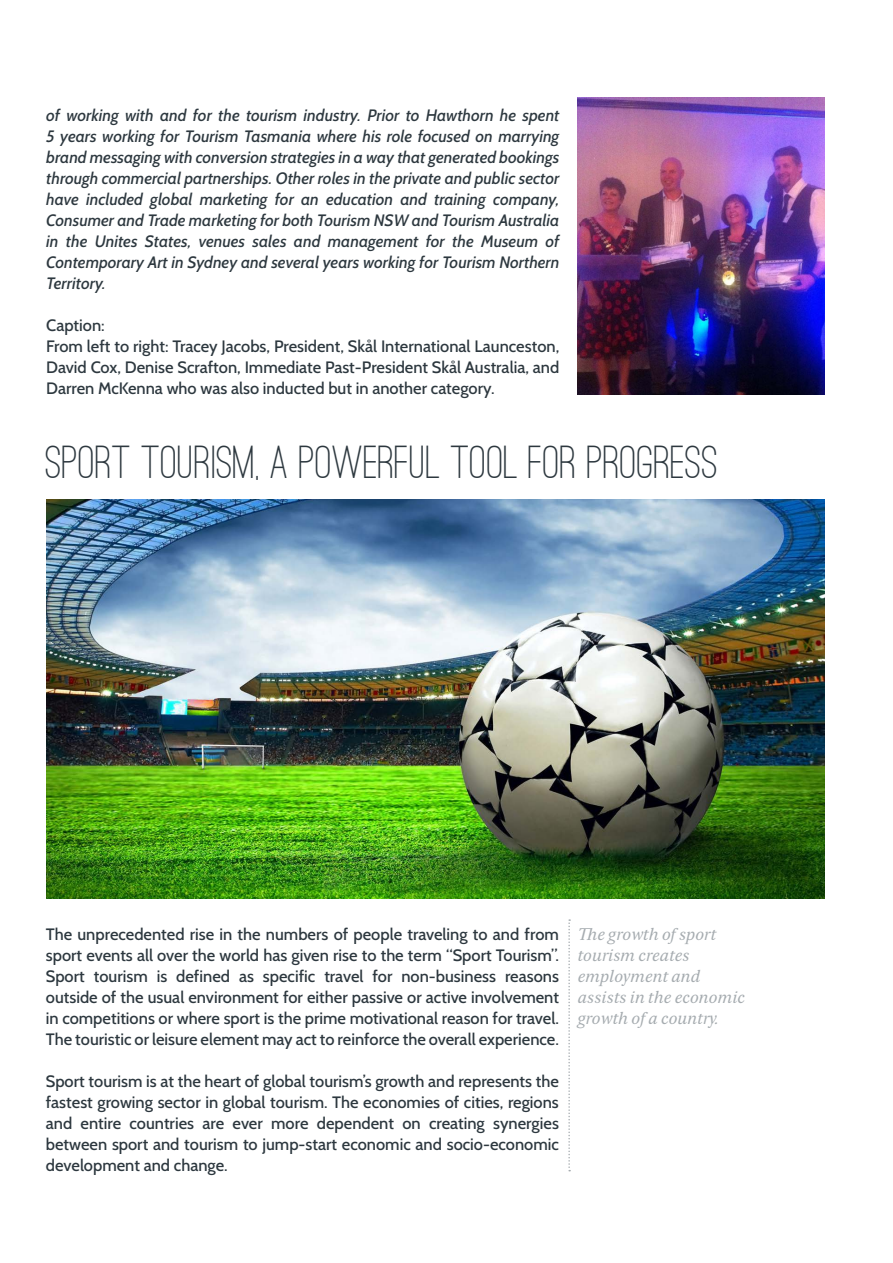
<style>
.page{position:relative;width:893px;height:1263px;background:#fff}
.page>*{position:absolute;margin:0;border:0;box-sizing:border-box;transform-origin:0 0}
.t1{font:500 48px "Ostrich Sans";color:#2d383f}
.t2{font:500 16.5px/21px "Cabin";color:#2d383f;text-align:justify}
.t3{font:italic 500 16.5px/21px "Cabin";color:#2d383f;text-align:justify}
.t4{font:italic 16.5px/21px "Serif 12 Beta";color:#a6acb0}
</style>
<div class="page">
<img style="left:577px;top:98px;width:248px;height:296px">
<svg style="left:568px;top:919px;width:2px;height:252px"></svg>
<img style="left:46px;top:499px;width:779px;height:399px">
<p class="t3" style="left:46px;top:105px;width:515px">of working with and for the tourism industry. Prior to Hawthorn he spent 5 years working for Tourism Tasmania where his role focused on marrying brand messaging with conversion strategies in a way that generated bookings through commercial partnerships. Other roles in the private and public sector have included global marketing for an education and training company, Consumer and Trade marketing for both Tourism NSW and Tourism Australia in the Unites States, venues sales and management for the Museum of Contemporary Art in Sydney and several years working for Tourism Northern Territory.</p>
<p class="t2" style="left:46px;top:315px;width:515px;text-align:left">Caption:<br>From left to right: Tracey Jacobs, President, Skål International Launceston, David Cox, Denise Scrafton, Immediate Past-President Skål Australia, and Darren McKenna who was also inducted but in another category.</p>
<h1 class="t1" style="left:45px;top:434px;width:675px">SPORT TOURISM, A POWERFUL TOOL FOR PROGRESS</h1>
<p class="t2" style="left:46px;top:924px;width:515px">The unprecedented rise in the numbers of people traveling to and from sport events all over the world has given rise to the term “Sport Tourism”.<br>Sport tourism is defined as specific travel for non-business reasons outside of the usual environment for either passive or active involvement in competitions or where sport is the prime motivational reason for travel.<br>The touristic or leisure element may act to reinforce the overall experience.</p>
<p class="t2" style="left:46px;top:1071px;width:515px">Sport tourism is at the heart of global tourism’s growth and represents the fastest growing sector in global tourism. The economies of cities, regions and entire countries are ever more dependent on creating synergies between sport and tourism to jump-start economic and socio-economic development and change.</p>
<p class="t4" style="left:577px;top:924px;width:169px">The growth of sport tourism creates employment and assists in the economic growth of a country.</p>
</div>
